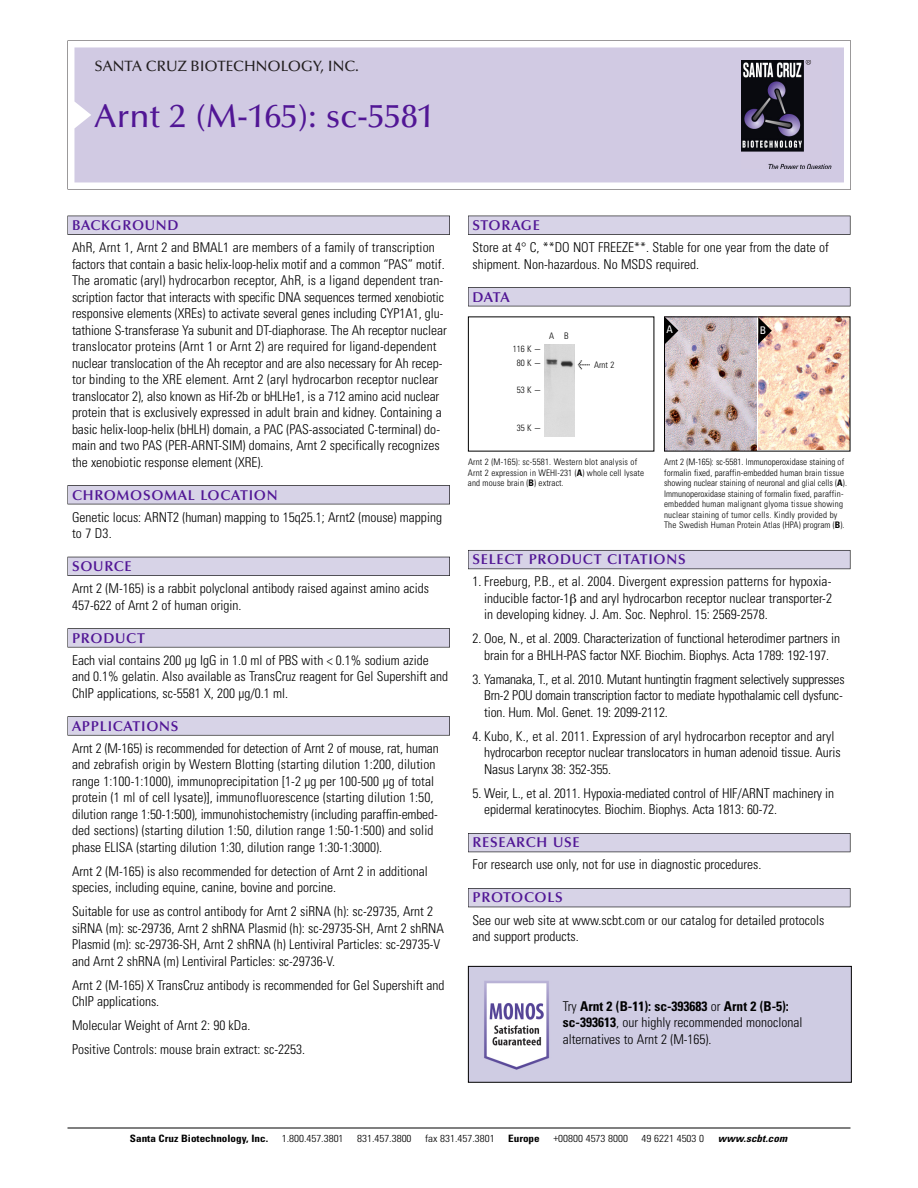
<style>
.page{position:relative;width:918px;height:1188px;background:#fff}
.page>*{position:absolute;margin:0;border:0;box-sizing:border-box;transform-origin:0 0}
.t1{font:500 33px "Optima";color:#511695}
.t2{font:500 15px "Optima";color:#231f20}
.t3{font:600 14.25px "Optima";letter-spacing:.05em;color:#511695}
.t4{font:300 condensed 13.5px/16.5px "Univers";color:#000}
.t5{font:300 condensed 13.5px/16.5px "Univers";letter-spacing:-.02em;color:#000}
.t6{font:condensed 10.5px "Univers";color:#fff}
.t7{font:300 condensed 10.2px "Univers";color:#000;scale:1.1 1}
.t8{font:700 condensed 10.2px "Univers";color:#000;scale:1.1 1}
.t9{font:italic 700 condensed 10.2px "Univers";letter-spacing:.005em;color:#000;scale:1.1 1}
.t10{font:300 condensed 9px/10.5px "Univers";letter-spacing:.01em;color:#000}
.s1{font-family:"Meta Plus";font-weight:400;font-stretch:normal;font-size:10.5px}
.s2{font-weight:700}
</style>
<div class="page">
<svg style="left:68px;top:40px;width:783px;height:149px"></svg>
<div style="left:74px;top:47px;width:770px;height:135px;background:#d1cae3"></div>
<img style="left:741px;top:60px;width:90px;height:108px">
<div style="left:68px;top:216px;width:382px;height:19px;background:#525155"></div>
<div style="left:68px;top:216px;width:381px;height:18px;background:#d7d3e7"></div>
<div style="left:68px;top:485px;width:382px;height:19px;background:#525155"></div>
<div style="left:68px;top:486px;width:381px;height:18px;background:#d7d3e7"></div>
<div style="left:68px;top:557px;width:382px;height:19px;background:#525158"></div>
<div style="left:68px;top:557px;width:381px;height:18px;background:#d7d3e7"></div>
<div style="left:68px;top:628px;width:382px;height:19px;background:#575759"></div>
<div style="left:68px;top:629px;width:381px;height:18px;background:#d7d3e7"></div>
<svg style="left:68px;top:716px;width:382px;height:20px"></svg>
<div style="left:68px;top:717px;width:381px;height:18px;background:#d7d3e7"></div>
<div style="left:468px;top:216px;width:382px;height:19px;background:#525155"></div>
<div style="left:468px;top:216px;width:382px;height:18px;background:#d7d3e7"></div>
<div style="left:468px;top:287px;width:382px;height:19px;background:#525155"></div>
<div style="left:468px;top:288px;width:382px;height:18px;background:#d7d3e7"></div>
<div style="left:468px;top:550px;width:382px;height:19px;background:#5b5961"></div>
<div style="left:468px;top:551px;width:382px;height:18px;background:#d7d3e7"></div>
<div style="left:468px;top:833px;width:382px;height:19px;background:#535259"></div>
<div style="left:468px;top:834px;width:382px;height:18px;background:#d7d3e7"></div>
<div style="left:468px;top:888px;width:382px;height:19px;background:#525158"></div>
<div style="left:468px;top:889px;width:382px;height:18px;background:#d7d3e7"></div>
<hr style="left:68px;top:1128px;width:782px;height:1px;background:#000">
<img style="left:545px;top:344px;width:30px;height:92px">
<img style="left:758px;top:318px;width:90px;height:131px">
<img style="left:666px;top:318px;width:90px;height:132px">
<svg style="left:758px;top:317px;width:14px;height:27px"></svg>
<svg style="left:665px;top:317px;width:13px;height:27px"></svg>
<img style="left:470px;top:968px;width:380px;height:113px">
<div style="left:468px;top:966px;width:384px;height:117px;border:1px solid #000"></div>
<p class="t2" style="left:94px;top:61px;width:266px">SANTA CRUZ BIOTECHNOLOGY, INC.</p>
<h1 class="t1" style="left:94px;top:103px;width:341px">Arnt 2 (M-165): sc-5581</h1>
<p class="t3" style="left:72px;top:219px;width:108px">BACKGROUND</p>
<p class="t4" style="left:72px;top:240px;width:376px">AhR, Arnt 1, Arnt 2 and BMAL1 are members of a family of transcription factors that contain a basic helix-loop-helix motif and a common “PAS” motif.<br>The aromatic (aryl) hydrocarbon receptor, AhR, is a ligand dependent tran&shy;scription factor that interacts with specific DNA sequences termed xenobiotic responsive elements (XREs) to activate several genes including CYP1A1, glu&shy;tathione S-transferase Ya subunit and DT-diaphorase. The Ah receptor nuclear translocator proteins (Arnt 1 or Arnt 2) are required for ligand-dependent nuclear translocation of the Ah receptor and are also necessary for Ah recep&shy;tor binding to the XRE element. Arnt 2 (aryl hydrocarbon receptor nuclear translocator 2), also known as Hif-2b or bHLHe1, is a 712 amino acid nuclear protein that is exclusively expressed in adult brain and kidney. Containing a basic helix-loop-helix (bHLH) domain, a PAC (PAS-associated C-terminal) do&shy;main and two PAS (PER-ARNT-SIM) domains, Arnt 2 specifically recognizes the xenobiotic response element (XRE).</p>
<p class="t3" style="left:72px;top:489px;width:207px">CHROMOSOMAL LOCATION</p>
<p class="t4" style="left:72px;top:510px;width:372px">Genetic locus: ARNT2 (human) mapping to 15q25.1; Arnt2 (mouse) mapping to 7 D3.</p>
<p class="t3" style="left:72px;top:561px;width:61px">SOURCE</p>
<p class="t4" style="left:72px;top:581px;width:358px">Arnt 2 (M-165) is a rabbit polyclonal antibody raised against amino acids<br>457-622 of Arnt 2 of human origin.</p>
<p class="t3" style="left:72px;top:632px;width:74px">PRODUCT</p>
<p class="t4" style="left:72px;top:653px;width:378px">Each vial contains 200 µg IgG in 1.0 ml of PBS with &lt; 0.1% sodium azide and 0.1% gelatin. Also available as TransCruz reagent for Gel Supershift and<br>ChIP applications, sc-5581 X, 200 µg/0.1 ml.</p>
<p class="t3" style="left:72px;top:720px;width:108px">APPLICATIONS</p>
<p class="t4" style="left:72px;top:741px;width:368px">Arnt 2 (M-165) is recommended for detection of Arnt 2 of mouse, rat, human and zebrafish origin by Western Blotting (starting dilution 1:200, dilution range 1:100-1:1000), immunoprecipitation [1-2 µg per 100-500 µg of total protein (1 ml of cell lysate)], immunofluorescence (starting dilution 1:50, dilution range 1:50-1:500), immunohistochemistry (including paraffin-embed&shy;ded sections) (starting dilution 1:50, dilution range 1:50-1:500) and solid phase ELISA (starting dilution 1:30, dilution range 1:30-1:3000).</p>
<p class="t4" style="left:72px;top:864px;width:357px">Arnt 2 (M-165) is also recommended for detection of Arnt 2 in additional species, including equine, canine, bovine and porcine.</p>
<p class="t4" style="left:72px;top:904px;width:373px">Suitable for use as control antibody for Arnt 2 siRNA (h): sc-29735, Arnt 2 siRNA (m): sc-29736, Arnt 2 shRNA Plasmid (h): sc-29735-SH, Arnt 2 shRNA Plasmid (m): sc-29736-SH, Arnt 2 shRNA (h) Lentiviral Particles: sc-29735-V and Arnt 2 shRNA (m) Lentiviral Particles: sc-29736-V.</p>
<p class="t4" style="left:72px;top:978px;width:374px">Arnt 2 (M-165) X TransCruz antibody is recommended for Gel Supershift and<br>ChIP applications.</p>
<p class="t4" style="left:72px;top:1015px;width:235px;line-height:24px">Molecular Weight of Arnt 2: 90 kDa.<br>Positive Controls: mouse brain extract: sc-2253.</p>
<p class="t3" style="left:473px;top:219px;width:69px">STORAGE</p>
<p class="t4" style="left:473px;top:240px;width:358px">Store at 4° C, **DO NOT FREEZE**. Stable for one year from the date of shipment. Non-hazardous. No MSDS required.</p>
<p class="t3" style="left:473px;top:291px;width:39px">DATA</p>
<p class="t10" style="left:513px;top:343px;width:30px;line-height:14.2px;text-align:center">116 K -<br>80K-</p>
<p class="t10" style="left:517px;top:385px;width:26px">53K-</p>
<p class="t10" style="left:517px;top:424px;width:26px">35K-</p>
<p class="t10" style="left:549px;top:331px;width:21px">A B</p>
<p class="t10" style="left:578px;top:361px;width:38px"><span class="s1">&lt;</span> Arnt 2</p>
<p class="t10" style="left:468px;top:458px;width:178px">Arnt 2 (M-165): sc-5581. Western blot analysis of<br>Arnt 2 expression in WEHI-231 (<span class="s2">A</span>) whole cell lysate and mouse brain (<span class="s2">B</span>) extract.</p>
<p class="t6" style="left:666px;top:326px;width:8px">A</p>
<p class="t6" style="left:760px;top:326px;width:8px">B</p>
<p class="t10" style="left:664px;top:458px;width:185px">Arnt 2 (M-165): sc-5581. Immunoperoxidase staining of formalin fixed, paraffin-embedded human brain tissue showing nuclear staining of neuronal and glial cells (<span class="s2">A</span>).<br>Immunoperoxidase staining of formalin fixed, paraffin&shy;embedded human malignant glyoma tissue showing nuclear staining of tumor cells. Kindly provided by The Swedish Human Protein Atlas (HPA) program (<span class="s2">B</span>).</p>
<p class="t3" style="left:473px;top:554px;width:215px">SELECT PRODUCT CITATIONS</p>
<p class="t4" style="left:484px;top:575px;width:349px;text-align:justify;text-indent:-12px">1. Freeburg, P.B., et al. 2004. Divergent expression patterns for hypoxia&shy;inducible factor-1 and aryl hydrocarbon receptor nuclear transporter-2 in developing kidney. J. Am. Soc. Nephrol. 15: 2569-2578.</p>
<p class="t4" style="left:473px;top:632px;width:369px;text-align:center">2. Ooe, N., et al. 2009. Characterization of functional heterodimer partners in brain for a BHLH-PAS factor NXF. Biochim. Biophys. Acta 1789: 192-197.</p>
<p class="t5" style="left:484px;top:672px;width:362px;text-indent:-12px">3. Yamanaka, T., et al. 2010. Mutant huntingtin fragment selectively suppresses<br>Brn-2 POU domain transcription factor to mediate hypothalamic cell dysfunc&shy;tion. Hum. Mol. Genet. 19: 2099-2112.</p>
<p class="t4" style="left:484px;top:729px;width:358px;text-indent:-12px">4. Kubo, K., et al. 2011. Expression of aryl hydrocarbon receptor and aryl hydrocarbon receptor nuclear translocators in human adenoid tissue. Auris<br>Nasus Larynx 38: 352-355.</p>
<p class="t4" style="left:484px;top:786px;width:351px;text-indent:-12px">5. Weir, L., et al. 2011. Hypoxia-mediated control of HIF/ARNT machinery in epidermal keratinocytes. Biochim. Biophys. Acta 1813: 60-72.</p>
<p class="t3" style="left:473px;top:837px;width:109px">RESEARCH USE</p>
<p class="t4" style="left:473px;top:858px;width:290px">For research use only, not for use in diagnostic procedures.</p>
<p class="t3" style="left:473px;top:892px;width:92px">PROTOCOLS</p>
<p class="t4" style="left:473px;top:913px;width:353px">See our web site at www.scbt.com or our catalog for detailed protocols and support products.</p>
<p class="t4" style="left:563px;top:999px;width:241px">Try <span class="s2">Arnt 2 (B-11): sc-393683</span> or <span class="s2">Arnt 2 (B-5): sc-393613</span>, our highly recommended monoclonal alternatives to Arnt 2 (M-165).</p>
<p class="t8" style="left:130px;top:1135px;width:127px">Santa Cruz Biotechnology, Inc.</p>
<p class="t7" style="left:282px;top:1135px;width:58px">1.800.457.3801</p>
<p class="t7" style="left:357px;top:1135px;width:51px">831.457.3800</p>
<p class="t7" style="left:425px;top:1135px;width:65px">fax 831.457.3801</p>
<p class="t8" style="left:508px;top:1135px;width:30px">Europe</p>
<p class="t7" style="left:553px;top:1135px;width:69px">+00800 4573 8000</p>
<p class="t7" style="left:642px;top:1135px;width:58px">49 6221 4503 0</p>
<p class="t9" style="left:718px;top:1135px;width:64px">www.scbt.com</p>
</div>
